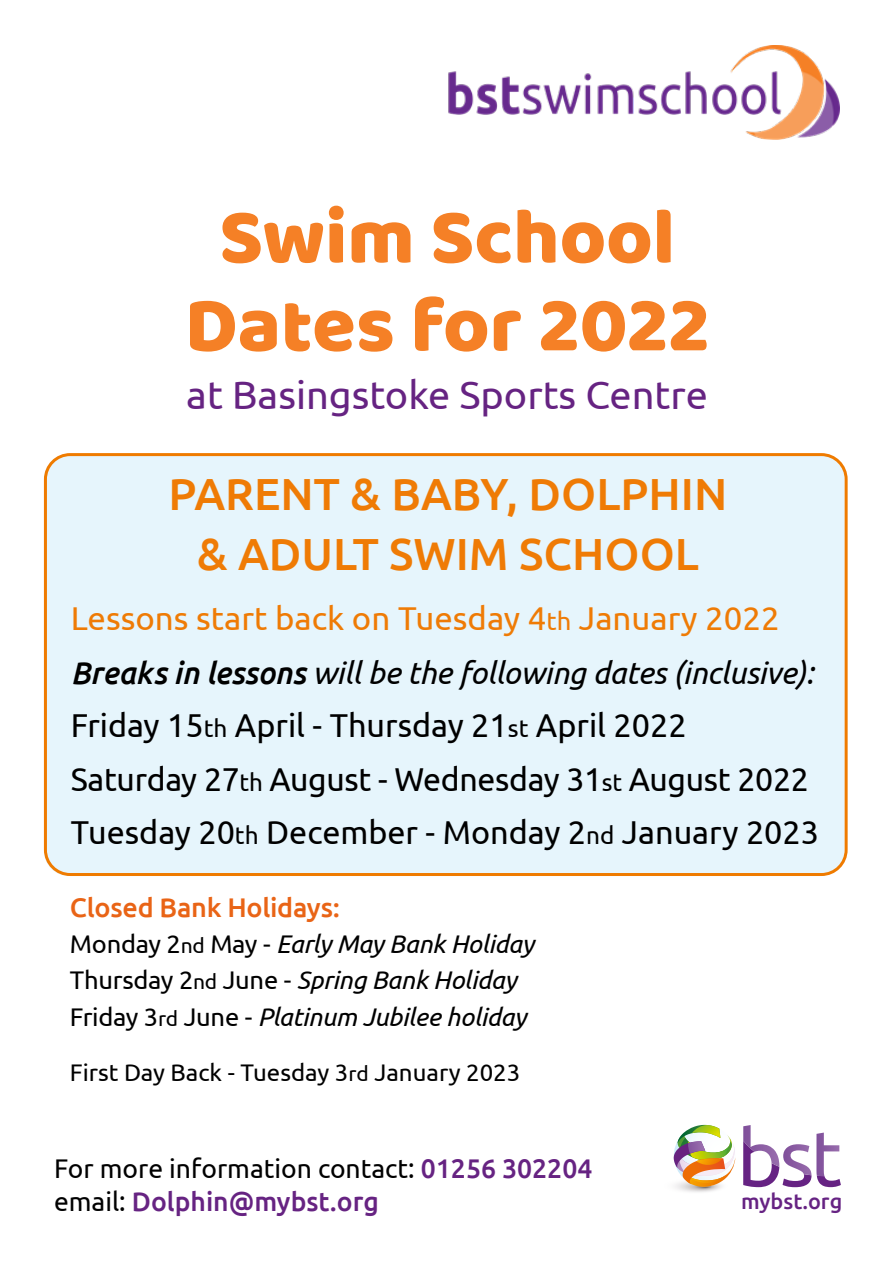
<style>
.page{position:relative;width:893px;height:1263px;background:#fff}
.page>*{position:absolute;margin:0;border:0;box-sizing:border-box;transform-origin:0 0}
.t1{font:79.35px/88.2px "Baloo";color:#f58026;text-align:center}
.t2{font:500 45px/60px "Ubuntu";color:#ef7b05;text-align:center}
.t3{font:39.75px "Ubuntu";color:#662382}
.t4{font:33px/53.1px "Ubuntu";color:#000}
.t5{font:33px "Ubuntu";color:#ef7b05}
.t6{font:italic 31.5px "Ubuntu";letter-spacing:-.005em;color:#000}
.t7{font:27px/33px "Ubuntu";color:#000}
.t8{font:500 27px "Ubuntu";letter-spacing:-.01em;color:#e96416}
.t9{font:italic 25.5px/36.2px "Ubuntu";letter-spacing:-.01em;color:#000}
.t10{font:24px "Ubuntu";color:#000}
.t11{font:500 21.6px "Ubuntu";color:#662383}
.s1{font-size:25.5px}
.s2{font-weight:500}
.s3{font-size:24.75px}
.s4{font-style:normal}
.s5{font-style:normal;font-size:21px}
.s6{font-size:21px}
.s7{font-weight:500;color:#662382}
</style>
<div class="page">
<div style="left:44px;top:454px;width:801px;height:422px;background:#e6f5fc;border-radius:25px"></div>
<div style="left:44px;top:453px;width:804px;height:423px;border:3px solid #ef7b00;border-radius:25px"></div>
<svg style="left:673px;top:1125px;width:168px;height:67px"></svg>
<img style="left:448px;top:46px;width:391px;height:94px">
<h1 class="t1" style="left:185px;top:191px;width:526px">Swim School<br>Dates for 2022</h1>
<p class="t3" style="left:186px;top:371px;width:523px">at Basingstoke Sports Centre</p>
<h2 class="t2" style="left:168px;top:462px;width:560px">PARENT &amp; BABY, DOLPHIN &amp; ADULT SWIM SCHOOL</h2>
<p class="t5" style="left:71px;top:598px;width:710px">Lessons start back on Tuesday 4<span class="s1">th</span> January 2022</p>
<p class="t6" style="left:71px;top:654px;width:744px"><span class="s2">Breaks in lessons</span> will be the following dates (inclusive):</p>
<p class="t4" style="left:71px;top:698px;width:750px">Friday 15<span class="s3">th</span> April - Thursday 21<span class="s3">st</span> April 2022<br>Saturday 27<span class="s3">th</span> August - Wednesday 31<span class="s3">st</span> August 2022<br>Tuesday 20<span class="s3">th</span> December - Monday 2<span class="s3">nd</span> January 2023</p>
<p class="t8" style="left:70px;top:890px;width:271px">Closed Bank Holidays:</p>
<p class="t9" style="left:70px;top:925px;width:466px"><span class="s4">Monday 2</span><span class="s5">nd</span> <span class="s4">May -</span> Early May Bank Holiday<br><span class="s4">Thursday 2</span><span class="s5">nd</span> <span class="s4">June -</span> Spring Bank Holiday<br><span class="s4">Friday 3</span><span class="s5">rd</span> <span class="s4">June -</span> Platinum Jubilee holiday</p>
<p class="t10" style="left:70px;top:1058px;width:452px">First Day Back - Tuesday 3<span class="s6">rd</span> January 2023</p>
<p class="t7" style="left:54px;top:1151px;width:540px">For more information contact: <span class="s7">01256 302204 </span>email: <span class="s7">Dolphin@mybst.org</span></p>
<p class="t11" style="left:741px;top:1187px;width:103px">mybst.org</p>
</div>
